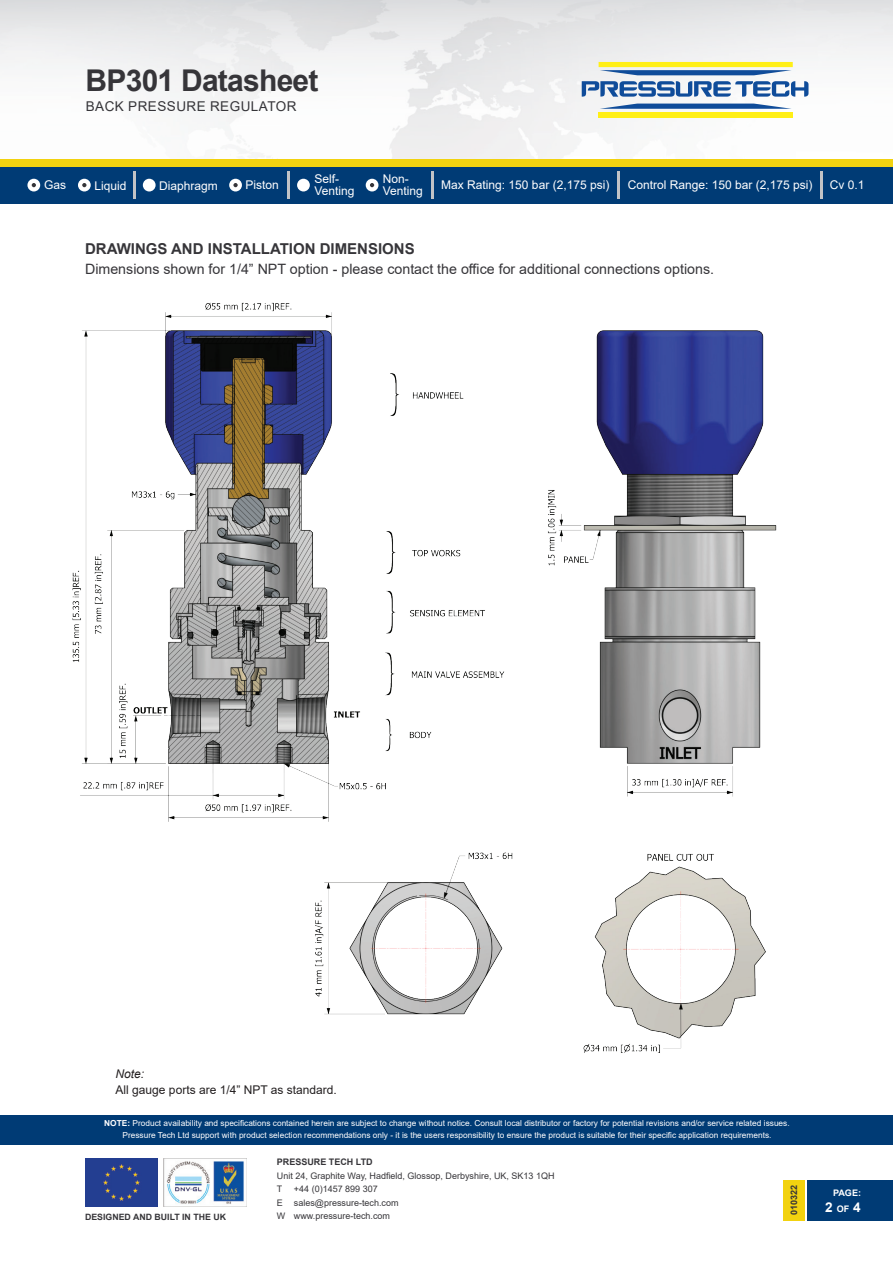
<style>
.page{position:relative;width:893px;height:1263px;background:#fff}
.page>*{position:absolute;margin:0;border:0;box-sizing:border-box;transform-origin:0 0}
.t1{font:700 30px "Arial";letter-spacing:-.025em;color:#363539}
.PT-Body_Copy{font:700 15px "Arial";color:#363539}
.PT-Body_Copy-2{font:14.25px "Arial";color:#363539}
.t2{font:13.5px "Arial";letter-spacing:.035em;color:#363539}
.t3{font:700 13.5px "Arial";color:#fff}
.t4{font:12px/12px "Arial";color:#fff}
.PT-Body_Copy-3{font:12px "Arial";color:#231f20}
.PT-Body_Copy-4{font:italic 12px "Arial";color:#231f20}
.t5{font:9px/13.5px "Arial";color:#363539}
.t6{font:700 9px "Arial";color:#363539}
.t7{font:700 9px "Arial";color:#fff}
.t8{font:700 8.7px "Arial";color:#363539}
.t9{font:8.25px/12px "Arial";color:#fff;text-align:center}
.s1{font-weight:700}
.s2{font-size:9px}
</style>
<div class="page">
<img style="left:164px;top:1158px;width:83px;height:48px">
<img style="left:0;top:0;width:893px;height:159px">
<svg style="left:582px;top:81px;width:226px;height:16px"></svg>
<svg style="left:600px;top:104px;width:192px;height:5px"></svg>
<svg style="left:599px;top:62px;width:194px;height:13px"></svg>
<div style="left:599px;top:112px;width:194px;height:5px;background:#ffef16"></div>
<div style="left:0;top:1114px;width:893px;height:30px;background:#003b75"></div>
<div style="left:85px;top:1158px;width:72px;height:48px;background:#233e91"></div>
<div style="left:808px;top:1179px;width:85px;height:41px;background:#003b75"></div>
<div style="left:783px;top:1179px;width:21px;height:41px;background:#f2d20f"></div>
<div style="left:0;top:166px;width:893px;height:38px;background:#003b75"></div>
<div style="left:0;top:159px;width:893px;height:7px;background:#f2d20f"></div>
<div style="left:78px;top:179px;width:13px;height:12px;background:#fff;border-radius:50%"></div>
<div style="left:143px;top:179px;width:13px;height:12px;background:#fff;border-radius:50%"></div>
<div style="left:229px;top:179px;width:13px;height:12px;background:#fff;border-radius:50%"></div>
<hr style="left:431px;top:171px;width:2px;height:28px;background:#c2c3c6">
<hr style="left:617px;top:171px;width:3px;height:28px;background:#c2c3c6">
<hr style="left:821px;top:171px;width:2px;height:28px;background:#c2c3c6">
<hr style="left:133px;top:171px;width:2px;height:28px;background:#c2c3c6">
<div style="left:27px;top:179px;width:13px;height:12px;background:#fff;border-radius:50%"></div>
<svg style="left:32px;top:183px;width:4px;height:4px"></svg>
<div style="left:297px;top:179px;width:13px;height:12px;background:#fff;border-radius:50%"></div>
<div style="left:366px;top:179px;width:12px;height:12px;background:#fff;border-radius:50%"></div>
<hr style="left:287px;top:171px;width:2px;height:28px;background:#c2c3c6">
<svg style="left:370px;top:183px;width:4px;height:4px"></svg>
<svg style="left:233px;top:183px;width:5px;height:4px"></svg>
<svg style="left:82px;top:183px;width:4px;height:4px"></svg>
<img style="left:72px;top:302px;width:433px;height:520px">
<img style="left:548px;top:330px;width:229px;height:467px">
<img style="left:583px;top:853px;width:183px;height:200px">
<img style="left:315px;top:852px;width:198px;height:163px">
<h1 class="t1" style="left:86px;top:59px;width:234px">BP301 Datasheet</h1>
<h3 class="t2" style="left:86px;top:97px;width:212px">BACK PRESSURE REGULATOR</h3>
<h3 class="t4" style="left:314px;top:173px;width:42px">Self-<br>Venting</h3>
<h3 class="t4" style="left:383px;top:173px;width:42px">Non-<br>Venting</h3>
<h3 class="t4" style="left:44px;top:179px;width:24px">Gas</h3>
<h3 class="t4" style="left:94px;top:179px;width:34px">Liquid</h3>
<h3 class="t4" style="left:159px;top:179px;width:60px">Diaphragm</h3>
<h3 class="t4" style="left:246px;top:179px;width:35px">Piston</h3>
<h3 class="t4" style="left:441px;top:179px;width:170px">Max Rating: 150 bar (2,175 psi)</h3>
<h3 class="t4" style="left:628px;top:179px;width:186px">Control Range: 150 bar (2,175 psi)</h3>
<h3 class="t4" style="left:830px;top:179px;width:36px">Cv 0.1</h3>
<p class="PT-Body_Copy" style="left:85px;top:238px;width:331px">DRAWINGS AND INSTALLATION DIMENSIONS</p>
<p class="PT-Body_Copy-2" style="left:85px;top:259px;width:631px">Dimensions shown for 1/4” NPT option - please contact the office for additional connections options.</p>
<p class="PT-Body_Copy-4" style="left:116px;top:1066px;width:30px">Note:</p>
<p class="PT-Body_Copy-3" style="left:116px;top:1082px;width:223px">All gauge ports are 1/4” NPT as standard.</p>
<p class="t9" style="left:104px;top:1117px;width:687px"><span class="s1">NOTE:</span> Product availability and specifications contained herein are subject to change without notice. Consult local distributor or factory for potential revisions and/or service related issues.<br>Pressure Tech Ltd support with product selection recommendations only - it is the users responsibility to ensure the product is suitable for their specific application requirements.</p>
<p class="t8" style="left:85px;top:1211px;width:143px">DESIGNED AND BUILT IN THE UK</p>
<p class="t6" style="left:277px;top:1156px;width:97px">PRESSURE TECH LTD</p>
<p class="t5" style="left:277px;top:1169px;width:279px">Unit 24, Graphite Way, Hadfield, Glossop, Derbyshire, UK, SK13 1QH<br>T</p>
<p class="t5" style="left:277px;top:1182px;width:123px;text-indent:17px">+44 (0)1457 899 307<br>E sales@pressure-tech.com<br>W www.pressure-tech.com</p>
<p class="t6" style="left:788px;top:1215px;width:32px;rotate:-90deg">010322</p>
<p class="t7" style="left:833px;top:1186px;width:30px">PAGE:</p>
<p class="t3" style="left:825px;top:1198px;width:37px">2 <span class="s2">OF</span> 4</p>
</div>
